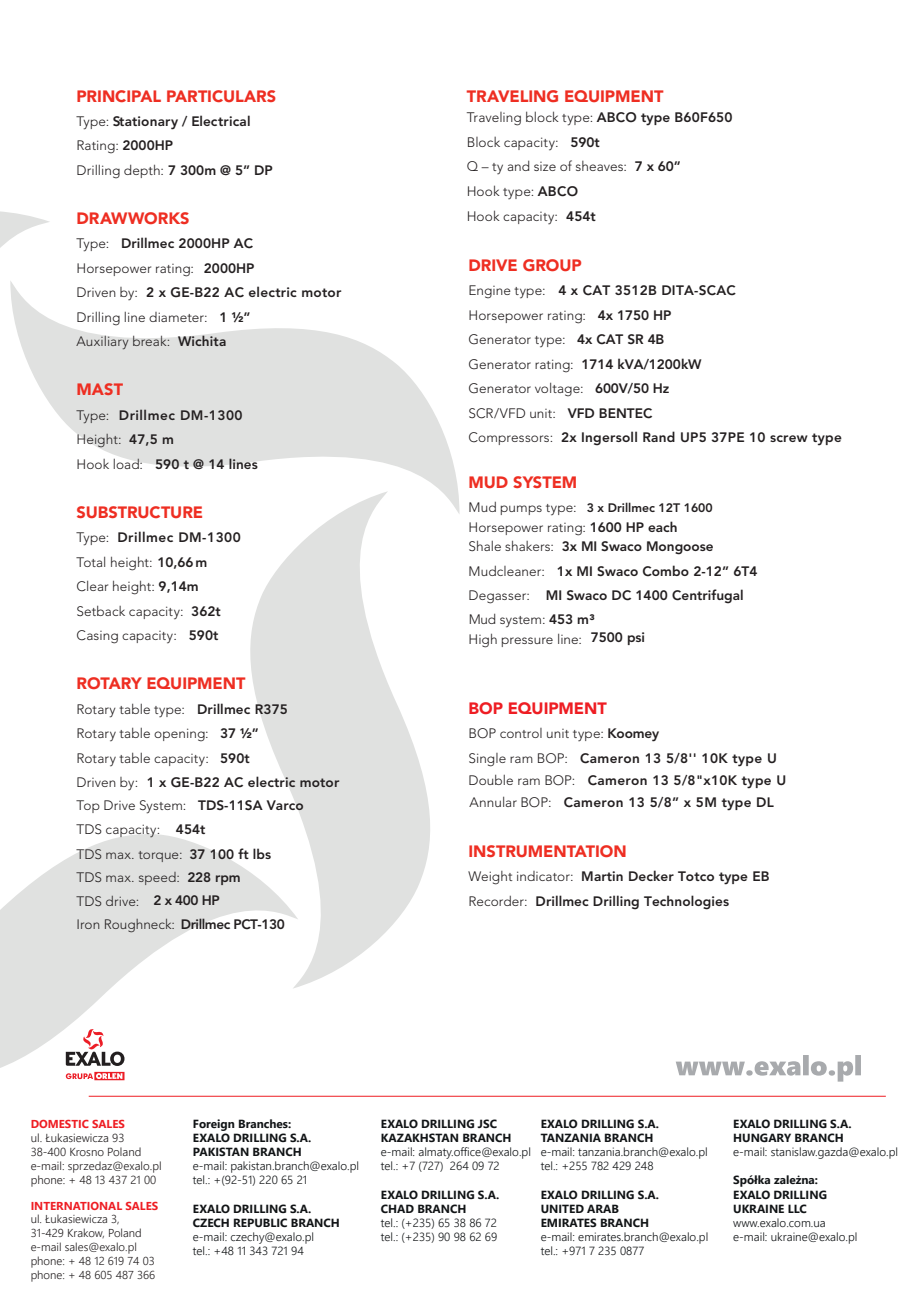
<style>
.page{position:relative;width:919px;height:1289px;background:#fff}
.page>*{position:absolute;margin:0;border:0;box-sizing:border-box;transform-origin:0 0}
.t1{font:900 16.35px "Avenir LT Pro";letter-spacing:-.005em;color:#ee2e22}
.t2{font:900 16.35px "Avenir LT Pro";letter-spacing:-.005em;color:#ee1d23}
.t3{font:300 13.65px/24.5px "Avenir LT Pro";letter-spacing:.005em;color:#231f20}
.t4{font:800 13.65px/24.5px "Avenir LT Pro";letter-spacing:.01em;color:#231f20}
.t5{font:800 13.65px/24.5px "Avenir LT Pro";letter-spacing:.04em;color:#231f20}
.t6{font:800 13.65px "Avenir LT Pro";letter-spacing:-.03em;color:#231f20}
.t7{font:800 12.3px "Avenir LT Pro";color:#231f20}
.t8{font:300 11.7px/14.1px "Segoe UI";color:#111416}
.t9{font:700 11.7px/14.1px "Segoe UI";color:#111416}
.t10{font:300 11.7px/14px "Segoe UI";color:#231f20}
.t11{font:300 11.55px/13.8px "Segoe UI";color:#231f20}
.t12{font:700 11.55px "Segoe UI";color:#ee1d23}
.s1{font-weight:300}
.s2{font-weight:800}
.s3{font-weight:300;font-size:13.65px}
</style>
<div class="page">
<svg style="left:0;top:834px;width:294px;height:234px;fill:#e0e1e0"></svg>
<svg style="left:0;top:211px;width:50px;height:37px"></svg>
<svg style="left:10px;top:281px;width:450px;height:233px"></svg>
<svg style="left:241px;top:491px;width:198px;height:497px;fill:#e0e1e0"></svg>
<svg style="left:66px;top:1028px;width:58px;height:37px"></svg>
<svg style="left:66px;top:1071px;width:58px;height:9px"></svg>
<hr style="left:89px;top:1095px;width:796px;height:1px;background:#ee1d23">
<svg style="left:676px;top:1055px;width:184px;height:26px"></svg>
<p class="t1" style="left:77px;top:86px;width:201px">PRINCIPAL PARTICULARS</p>
<p class="t4" style="left:77px;top:109px;width:198px"><span class="s1">Type:</span> Stationary / Electrical<br><span class="s1">Rating:</span> 2000HP<br><span class="s1">Drilling depth:</span> 7 300m @ 5” DP</p>
<p class="t1" style="left:77px;top:208px;width:115px">DRAWWORKS</p>
<p class="t3" style="left:77px;top:231px;width:266px">Type: <span class="s2">Drillmec 2000HP AC<br></span>Horsepower rating: <span class="s2">2000HP<br></span>Driven by: <span class="s2">2 x GE-B22 AC electric motor<br></span>Drilling line diameter: <span class="s2">1 ½”<br></span>Auxiliary break: <span class="s2">Wichita</span></p>
<p class="t1" style="left:77px;top:380px;width:48px">MAST</p>
<p class="t5" style="left:77px;top:403px;width:183px"><span class="s1">Type:</span> Drillmec DM-1300<br><span class="s1">Height:</span> 47,5 m<br><span class="s1">Hook load:</span> 590 t @ 14 lines</p>
<p class="t1" style="left:77px;top:502px;width:128px">SUBSTRUCTURE</p>
<p class="t3" style="left:77px;top:525px;width:166px">Type: <span class="s2">Drillmec DM-1300<br></span>Total height: <span class="s2">10,66 m<br></span>Clear height: <span class="s2">9,14m<br></span>Setback capacity: <span class="s2">362t<br></span>Casing capacity: <span class="s2">590t</span></p>
<p class="t1" style="left:77px;top:673px;width:170px">ROTARY EQUIPMENT</p>
<p class="t3" style="left:77px;top:697px;width:264px">Rotary table type: <span class="s2">Drillmec R375<br></span>Rotary table opening: <span class="s2">37 ½”<br></span>Rotary table capacity: <span class="s2">590t<br></span>Driven by <span class="s2">1 x GE-B22 AC electric motor</span></p>
<p class="t3" style="left:77px;top:771px;width:228px;line-height:22.6px;text-indent:58px">:<br>Top Drive System: <span class="s2">TDS-11SA Varco</span></p>
<p class="t3" style="left:77px;top:817px;width:196px">TDS capacity: <span class="s2">454t<br></span>TDS max. torque: <span class="s2">37 100 ft lbs</span></p>
<p class="t3" style="left:77px;top:865px;width:166px">TDS max. speed: <span class="s2">228 rpm<br></span>TDS drive: <span class="s2">2 x 400 HP</span></p>
<p class="t6" style="left:77px;top:916px;width:210px"><span class="s1">Iron Roughneck:</span> Drillmec PCT-130</p>
<p class="t1" style="left:466px;top:86px;width:198px">TRAVELING EQUIPMENT</p>
<p class="t3" style="left:466px;top:105px;width:267px">Traveling block type: <span class="s2">ABCO type B60F650<br></span>Block capacity: <span class="s2">590t<br></span>Q – ty and size of sheaves: <span class="s2">7 x 60”<br></span>Hook type: <span class="s2">ABCO<br></span>Hook capacity: <span class="s2">454t</span></p>
<p class="t1" style="left:468px;top:255px;width:115px">DRIVE GROUP</p>
<p class="t4" style="left:468px;top:278px;width:375px"><span class="s1">Engine type:</span> 4 x CAT 3512B DITA-SCAC<br><span class="s1">Horsepower rating:</span> 4x 1750 HP<br><span class="s1">Generator type:</span> 4x CAT SR 4B<br><span class="s1">Generator rating:</span> 1714 kVA/1200kW<br><span class="s1">Generator voltage:</span> 600V/50 Hz<br><span class="s1">SCR/VFD unit:</span> VFD BENTEC<br><span class="s1">Compressors:</span> 2x Ingersoll Rand UP5 37PE 10 screw type</p>
<p class="t1" style="left:468px;top:472px;width:110px">MUD SYSTEM</p>
<p class="t7" style="left:468px;top:500px;width:246px"><span class="s3">Mud pumps type:</span> 3 x Drillmec 12T 1600</p>
<p class="t3" style="left:468px;top:517px;width:246px;line-height:19.2px">Horsepower rating: <span class="s2">1600 HP each<br></span>Shale shakers: <span class="s2">3x MI Swaco Mongoose</span></p>
<p class="t4" style="left:468px;top:559px;width:290px;line-height:24px"><span class="s1">Mudcleaner:</span> 1x MI Swaco Combo 2-12” 6T4<br><span class="s1">Degasser:</span> MI Swaco DC 1400 Centrifugal<br><span class="s1">Mud system:</span> 453 m³</p>
<p class="t4" style="left:590px;top:625px;width:56px">7500 psi</p>
<p class="t3" style="left:468px;top:627px;width:115px">High pressure line:</p>
<p class="t2" style="left:468px;top:698px;width:140px">BOP EQUIPMENT</p>
<p class="t3" style="left:468px;top:721px;width:310px">BOP control unit type: <span class="s2">Koomey<br></span>Single ram BOP: <span class="s2">Cameron 13 5/8'' 10K type U</span></p>
<p class="t4" style="left:468px;top:769px;width:319px;line-height:21.8px"><span class="s1">Double ram BOP:</span> Cameron 13 5/8"x10K type U<br><span class="s1">Annular BOP:</span> Cameron 13 5/8” x 5M type DL</p>
<p class="t1" style="left:468px;top:841px;width:160px">INSTRUMENTATION</p>
<p class="t4" style="left:468px;top:864px;width:302px"><span class="s1">Weight indicator:</span> Martin Decker Totco type EB<br><span class="s1">Recorder:</span> Drillmec Drilling Technologies</p>
<p class="t12" style="left:31px;top:1112px;width:96px">DOMESTIC SALES</p>
<p class="t10" style="left:31px;top:1129px;width:132px">ul. Łukasiewicza 93<br>38-400 Krosno Poland e-mail: sprzedaz@exalo.pl phone: + 48 13 437 21 00</p>
<p class="t12" style="left:31px;top:1194px;width:129px">INTERNATIONAL SALES</p>
<p class="t11" style="left:31px;top:1211px;width:126px">ul. Łukasiewicza 3,<br>31-429 Krakow, Poland e-mail sales@exalo.pl phone: + 48 12 619 74 03 phone: + 48 605 487 366</p>
<p class="t9" style="left:193px;top:1115px;width:120px">Foreign Branches:<br>EXALO DRILLING S.A.<br>PAKISTAN BRANCH</p>
<p class="t8" style="left:193px;top:1157px;width:168px">e-mail: pakistan.branch@exalo.pl tel.: +(92-51) 220 65 21</p>
<p class="t9" style="left:193px;top:1200px;width:148px">EXALO DRILLING S.A.<br>CZECH REPUBLIC BRANCH</p>
<p class="t8" style="left:193px;top:1228px;width:123px">e-mail: czechy@exalo.pl tel.: +48 11 343 721 94</p>
<p class="t9" style="left:381px;top:1115px;width:132px">EXALO DRILLING JSC<br>KAZAKHSTAN BRANCH</p>
<p class="t8" style="left:381px;top:1143px;width:152px">e-mail: almaty.office@exalo.pl tel.: +7 (727) 264 09 72</p>
<p class="t9" style="left:381px;top:1186px;width:120px">EXALO DRILLING S.A.<br>CHAD BRANCH</p>
<p class="t8" style="left:381px;top:1214px;width:118px">tel.: (+235) 65 38 86 72 tel.: (+235) 90 98 62 69</p>
<p class="t9" style="left:540px;top:1115px;width:120px">EXALO DRILLING S.A.<br>TANZANIA BRANCH</p>
<p class="t8" style="left:540px;top:1143px;width:169px">e-mail: tanzania.branch@exalo.pl tel.: +255 782 429 248</p>
<p class="t9" style="left:540px;top:1186px;width:120px">EXALO DRILLING S.A.<br>UNITED ARAB<br>EMIRATES BRANCH</p>
<p class="t8" style="left:540px;top:1228px;width:169px">e-mail: emirates.branch@exalo.pl tel.: +971 7 235 0877</p>
<p class="t9" style="left:733px;top:1115px;width:120px">EXALO DRILLING S.A.<br>HUNGARY BRANCH</p>
<p class="t8" style="left:733px;top:1143px;width:166px">e-mail: stanislaw.gazda@exalo.pl</p>
<p class="t9" style="left:733px;top:1172px;width:95px">Spółka zależna:<br>EXALO DRILLING<br>UKRAINE LLC</p>
<p class="t8" style="left:733px;top:1214px;width:126px">www.exalo.com.ua e-mail: ukraine@exalo.pl</p>
</div>
